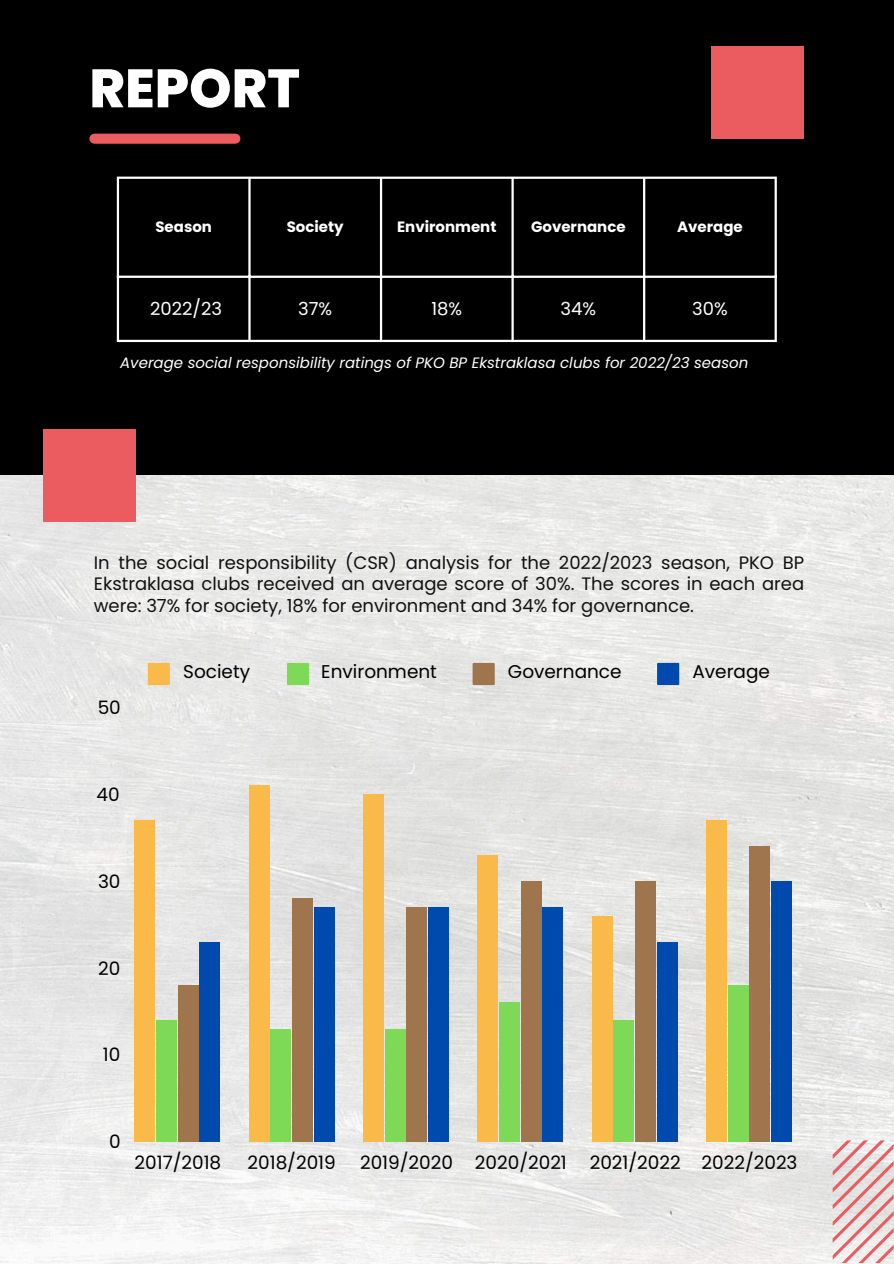
<style>
.page{position:relative;width:894px;height:1264px;background:#fff}
.page>*{position:absolute;margin:0;border:0;box-sizing:border-box;transform-origin:0 0}
.t1{font:800 54px "Poppins";color:#fff}
.t2{font:18.45px "Poppins";color:#000}
.t3{font:18px/21.3px "Poppins";color:#121212;text-align:justify}
.t4{font:18px "Poppins";color:#fff}
.t5{font:italic 15px "Poppins";color:#fff}
.t6{font:700 15px "Poppins";color:#fff}
</style>
<div class="page">
<img style="left:0;top:475px;width:893px;height:788px">
<div style="left:0;top:0;width:893px;height:475px;background:#000"></div>
<div style="left:43px;top:429px;width:93px;height:92px;background:#ea5c60"></div>
<div style="left:94px;top:134px;width:141px;height:10px;background:#ea5c60"></div>
<hr style="left:117px;top:179px;width:2px;height:161px;background:#fff">
<hr style="left:248px;top:179px;width:2px;height:161px;background:#fff">
<hr style="left:380px;top:179px;width:2px;height:161px;background:#fff">
<hr style="left:511px;top:179px;width:2px;height:161px;background:#fff">
<hr style="left:642px;top:179px;width:3px;height:161px;background:#fff">
<hr style="left:774px;top:179px;width:2px;height:161px;background:#fff">
<hr style="left:117px;top:177px;width:659px;height:2px;background:#fff">
<hr style="left:117px;top:276px;width:659px;height:2px;background:#fff">
<hr style="left:117px;top:340px;width:659px;height:2px;background:#fff">
<div style="left:711px;top:46px;width:93px;height:93px;background:#ea5c60"></div>
<svg style="left:832px;top:1140px;width:61px;height:122px"></svg>
<svg style="left:148px;top:663px;width:22px;height:22px"></svg>
<svg style="left:287px;top:663px;width:22px;height:22px"></svg>
<svg style="left:472px;top:663px;width:22px;height:22px"></svg>
<svg style="left:657px;top:663px;width:22px;height:22px"></svg>
<div style="left:134px;top:820px;width:21px;height:321px;background:#faba4a"></div>
<div style="left:156px;top:1020px;width:21px;height:121px;background:#7ed957"></div>
<div style="left:178px;top:985px;width:20px;height:156px;background:#9f754e"></div>
<div style="left:199px;top:941px;width:21px;height:200px;background:#004aad"></div>
<div style="left:249px;top:785px;width:20px;height:356px;background:#faba4a"></div>
<div style="left:270px;top:1028px;width:21px;height:113px;background:#7ed957"></div>
<div style="left:292px;top:898px;width:21px;height:243px;background:#9f754e"></div>
<div style="left:314px;top:907px;width:20px;height:234px;background:#004aad"></div>
<div style="left:363px;top:794px;width:20px;height:347px;background:#faba4a"></div>
<div style="left:385px;top:1028px;width:20px;height:113px;background:#7ed957"></div>
<div style="left:406px;top:907px;width:21px;height:234px;background:#9f754e"></div>
<div style="left:428px;top:907px;width:21px;height:234px;background:#004aad"></div>
<div style="left:477px;top:854px;width:21px;height:287px;background:#faba4a"></div>
<div style="left:499px;top:1002px;width:20px;height:139px;background:#7ed957"></div>
<div style="left:520px;top:881px;width:21px;height:260px;background:#9f754e"></div>
<div style="left:542px;top:907px;width:21px;height:234px;background:#004aad"></div>
<div style="left:591px;top:915px;width:21px;height:226px;background:#faba4a"></div>
<div style="left:613px;top:1020px;width:21px;height:121px;background:#7ed957"></div>
<div style="left:635px;top:881px;width:20px;height:260px;background:#9f754e"></div>
<div style="left:656px;top:941px;width:21px;height:200px;background:#004aad"></div>
<div style="left:706px;top:820px;width:20px;height:321px;background:#faba4a"></div>
<div style="left:727px;top:985px;width:21px;height:156px;background:#7ed957"></div>
<div style="left:749px;top:846px;width:21px;height:295px;background:#9f754e"></div>
<div style="left:771px;top:881px;width:20px;height:260px;background:#004aad"></div>
<h1 class="t1" style="left:89px;top:51px;width:212px">REPORT</h1>
<p class="t6" style="left:155px;top:216px;width:58px">Season</p>
<p class="t6" style="left:287px;top:216px;width:58px">Society</p>
<p class="t6" style="left:397px;top:216px;width:101px">Environment</p>
<p class="t6" style="left:531px;top:216px;width:96px">Governance</p>
<p class="t6" style="left:677px;top:216px;width:67px">Average</p>
<p class="t4" style="left:150px;top:296px;width:73px">2022/23</p>
<p class="t4" style="left:298px;top:296px;width:36px">37%</p>
<p class="t4" style="left:431px;top:296px;width:32px">18%</p>
<p class="t4" style="left:560px;top:296px;width:37px">34%</p>
<p class="t4" style="left:692px;top:296px;width:37px">30%</p>
<p class="t5" style="left:120px;top:352px;width:629px">Average social responsibility ratings of PKO BP Ekstraklasa clubs for 2022/23 season</p>
<p class="t3" style="left:94px;top:552px;width:711px">In the social responsibility (CSR) analysis for the 2022/2023 season, PKO BP Ekstraklasa clubs received an average score of 30%. The scores in each area were: 37% for society, 18% for environment and 34% for governance.</p>
<p class="t2" style="left:98px;top:694px;width:25px">50</p>
<p class="t2" style="left:97px;top:781px;width:25px">40</p>
<p class="t2" style="left:98px;top:868px;width:24px">30</p>
<p class="t2" style="left:98px;top:955px;width:24px">20</p>
<p class="t2" style="left:103px;top:1042px;width:19px">10</p>
<p class="t2" style="left:183px;top:659px;width:68px">Society</p>
<p class="t2" style="left:321px;top:659px;width:117px">Environment</p>
<p class="t2" style="left:508px;top:659px;width:115px">Governance</p>
<p class="t2" style="left:692px;top:659px;width:79px">Average</p>
<p class="t2" style="left:109px;top:1128px;width:13px">0</p>
<p class="t2" style="left:134px;top:1149px;width:88px">2017/2018</p>
<p class="t2" style="left:247px;top:1149px;width:90px">2018/2019</p>
<p class="t2" style="left:360px;top:1149px;width:439px">2019/2020 2020/2021 2021/2022 2022/2023</p>
</div>
